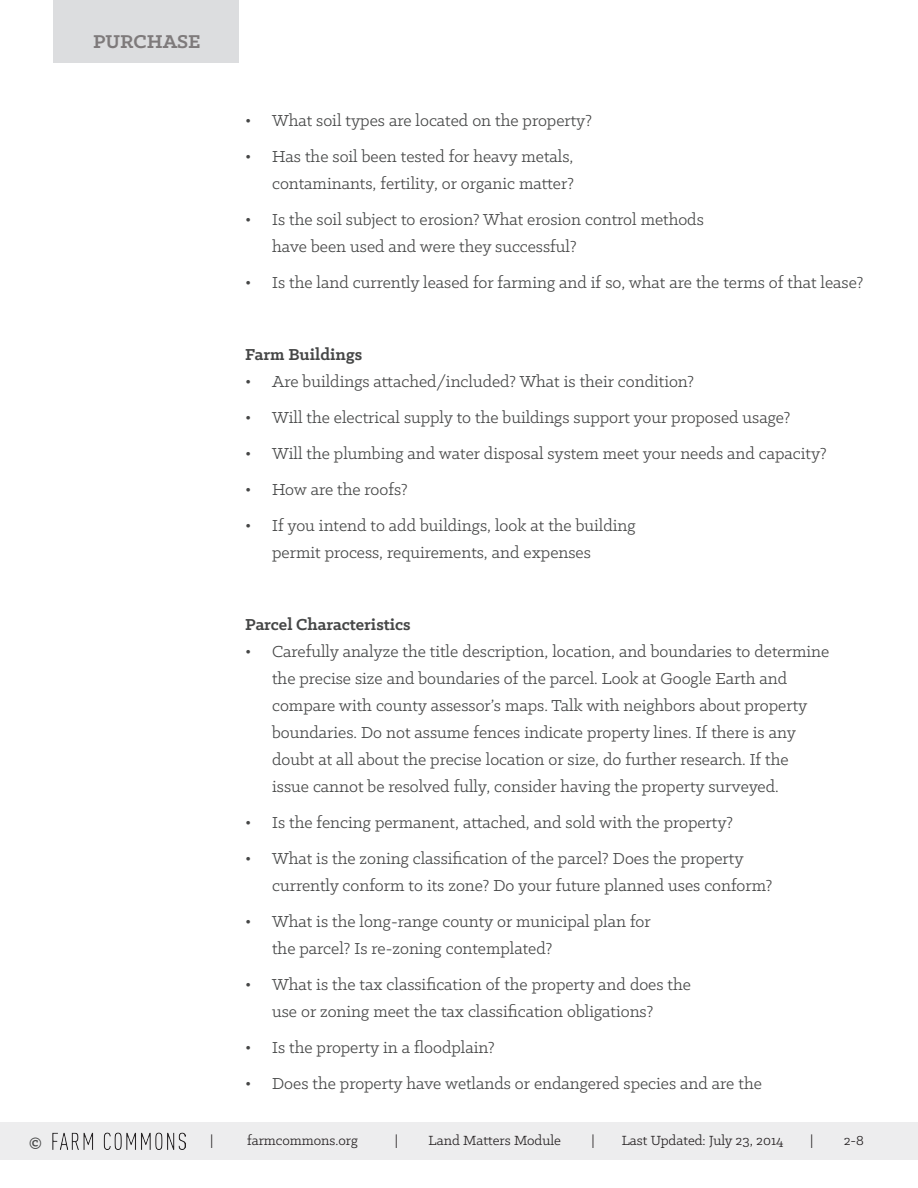
<style>
.page{position:relative;width:918px;height:1188px;background:#fff}
.page>*{position:absolute;margin:0;border:0;box-sizing:border-box;transform-origin:0 0}
.t1{font:700 21px "Klinic Slab";color:#7e7a7b}
.t2{font:18px/27px "Klinic Slab";color:#454646}
.t3{font:700 18px "Klinic Slab";color:#454646}
.t4{font:15px "Klinic Slab";color:#231f20}
</style>
<div class="page">
<div style="left:0;top:1122px;width:918px;height:37px;background:#ededee"></div>
<div style="left:53px;top:1px;width:185px;height:62px;background:#dcdddf"></div>
<img style="left:53px;top:1132px;width:132px;height:18px">
<p class="t1" style="left:93px;top:27px;width:109px">PURCHASE</p>
<p class="t2" style="left:245px;top:106px;width:348px">• What soil types are located on the property?</p>
<p class="t2" style="left:245px;top:142px;width:330px;text-align:right">• Has the soil been tested for heavy metals, contaminants, fertility, or organic matter?</p>
<p class="t2" style="left:272px;top:205px;width:433px;text-indent:-27px">• Is the soil subject to erosion? What erosion control methods have been used and were they successful?</p>
<p class="t2" style="left:245px;top:268px;width:620px">• Is the land currently leased for farming and if so, what are the terms of that lease?</p>
<p class="t3" style="left:245px;top:343px;width:119px">Farm Buildings</p>
<p class="t2" style="left:245px;top:367px;width:451px">• Are buildings attached/included? What is their condition?</p>
<p class="t2" style="left:245px;top:403px;width:547px">• Will the electrical supply to the buildings support your proposed usage?</p>
<p class="t2" style="left:245px;top:439px;width:583px">• Will the plumbing and water disposal system meet your needs and capacity?</p>
<p class="t2" style="left:245px;top:475px;width:164px">• How are the roofs?</p>
<p class="t2" style="left:272px;top:511px;width:365px;text-indent:-27px">• If you intend to add buildings, look at the building permit process, requirements, and expenses</p>
<p class="t3" style="left:245px;top:613px;width:167px">Parcel Characteristics</p>
<p class="t2" style="left:272px;top:637px;width:559px;text-indent:-27px">• Carefully analyze the title description, location, and boundaries to determine the precise size and boundaries of the parcel. Look at Google Earth and compare with county assessor’s maps. Talk with neighbors about property boundaries. Do not assume fences indicate property lines. If there is any doubt at all about the precise location or size, do further research. If the issue cannot be resolved fully, consider having the property surveyed.</p>
<p class="t2" style="left:245px;top:808px;width:490px">• Is the fencing permanent, attached, and sold with the property?</p>
<p class="t2" style="left:272px;top:844px;width:502px;text-indent:-27px">• What is the zoning classification of the parcel? Does the property currently conform to its zone? Do your future planned uses conform?</p>
<p class="t2" style="left:272px;top:907px;width:380px;text-indent:-27px">• What is the long-range county or municipal plan for the parcel? Is re-zoning contemplated?</p>
<p class="t2" style="left:245px;top:970px;width:447px;text-align:center">• What is the tax classification of the property and does the use or zoning meet the tax classification obligations?</p>
<p class="t2" style="left:245px;top:1033px;width:251px">• Is the property in a floodplain?</p>
<p class="t2" style="left:245px;top:1069px;width:518px">• Does the property have wetlands or endangered species and are the</p>
<p class="t3" style="left:29px;top:1130px;width:14px">©</p>
<p class="t4" style="left:210px;top:1131px;width:5px">|</p>
<p class="t4" style="left:247px;top:1131px;width:112px">farmcommons.org</p>
<p class="t4" style="left:395px;top:1131px;width:5px">|</p>
<p class="t4" style="left:429px;top:1131px;width:134px">Land Matters Module</p>
<p class="t4" style="left:591px;top:1131px;width:5px">|</p>
<p class="t4" style="left:622px;top:1131px;width:163px">Last Updated: July 23, 2014</p>
<p class="t4" style="left:810px;top:1131px;width:5px">|</p>
<p class="t4" style="left:844px;top:1131px;width:22px">2-8</p>
</div>
